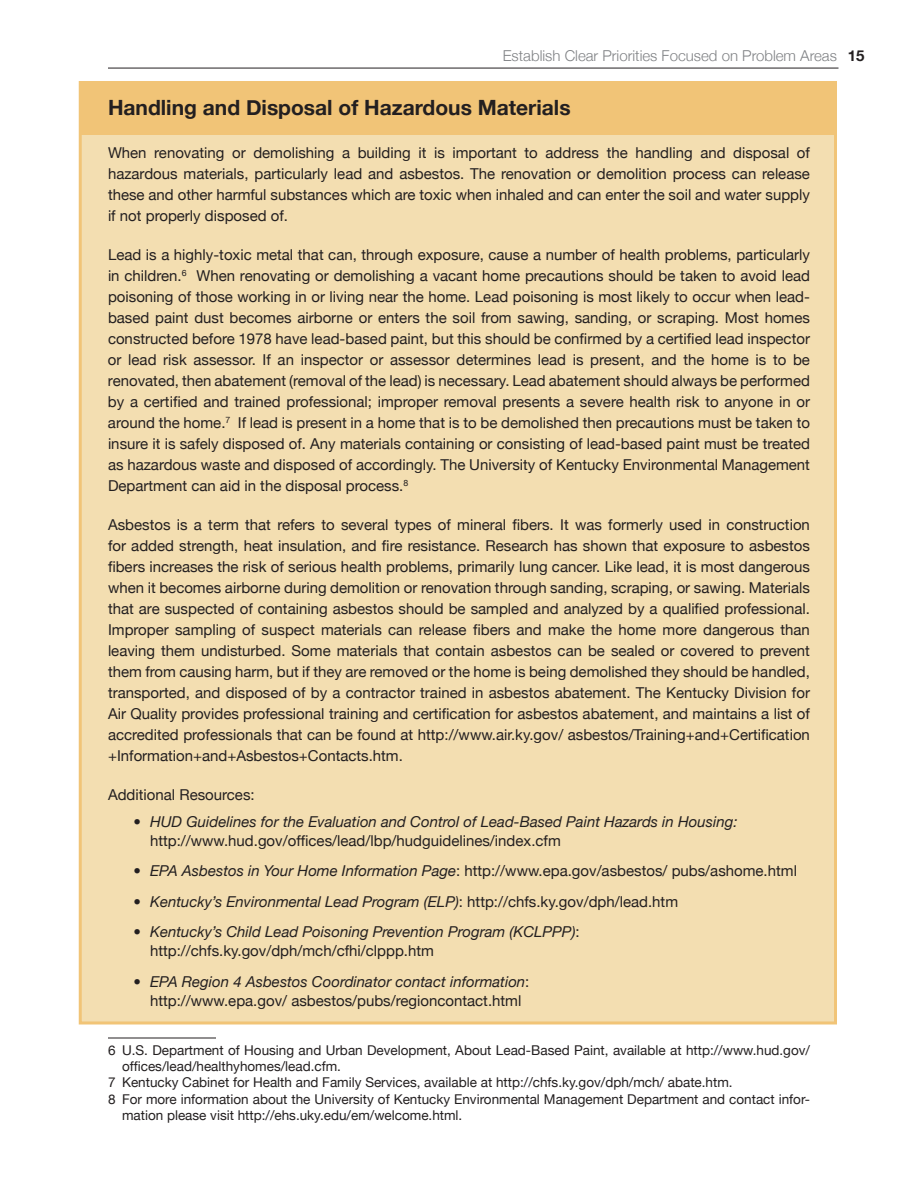
<style>
.page{position:relative;width:918px;height:1188px;background:#fff}
.page>*{position:absolute;margin:0;border:0;box-sizing:border-box;transform-origin:0 0}
.t1{font:700 21px "Helvetica Neue";color:#231f20}
.t2{font:15px/21px "Helvetica Neue";color:#231f20;text-align:justify}
.t3{font:italic 15px/19.5px "Helvetica Neue";color:#231f20}
.t4{font:300 15px "Helvetica Neue";color:#808285}
.t5{font:13.5px "Helvetica Neue";color:#231f20}
.s1{font-weight:700;color:#231f20}
.s2{font-style:normal}
.s3{font-style:italic}
</style>
<div class="page">
<hr style="left:108px;top:68px;width:730px;height:1px;background:#231f20">
<div style="left:80px;top:82px;width:756px;height:941px;background:#f3deb1"></div>
<div style="left:79px;top:81px;width:757px;height:54px;background:#f1c477"></div>
<hr style="left:108px;top:1038px;width:108px;height:1px;background:#231f20">
<p class="t4" style="left:503px;top:47px;width:363px">Establish Clear Priorities Focused on Problem Areas <span class="s1">15</span></p>
<h1 class="t1" style="left:108px;top:94px;width:464px">Handling and Disposal of Hazardous Materials</h1>
<p class="t2" style="left:108px;top:142px;width:704px">When renovating or demolishing a building it is important to address the handling and disposal of hazardous materials, particularly lead and asbestos. The renovation or demolition process can release these and other harmful substances which are toxic when inhaled and can enter the soil and water supply if not properly disposed of.</p>
<p class="t2" style="left:108px;top:244px;width:704px">Lead is a highly-toxic metal that can, through exposure, cause a number of health problems, particularly in children.<sup>6</sup> When renovating or demolishing a vacant home precautions should be taken to avoid lead poisoning of those working in or living near the home. Lead poisoning is most likely to occur when lead&shy;based paint dust becomes airborne or enters the soil from sawing, sanding, or scraping. Most homes constructed before 1978 have lead-based paint, but this should be confirmed by a certified lead inspector or lead risk assessor. If an inspector or assessor determines lead is present, and the home is to be renovated, then abatement (removal of the lead) is necessary. Lead abatement should always be performed by a certified and trained professional; improper removal presents a severe health risk to anyone in or around the home.<sup>7</sup> If lead is present in a home that is to be demolished then precautions must be taken to insure it is safely disposed of. Any materials containing or consisting of lead-based paint must be treated as hazardous waste and disposed of accordingly. The University of Kentucky Environmental Management Department can aid in the disposal process.<sup>8</sup></p>
<p class="t2" style="left:108px;top:514px;width:704px">Asbestos is a term that refers to several types of mineral fibers. It was formerly used in construction for added strength, heat insulation, and fire resistance. Research has shown that exposure to asbestos fibers increases the risk of serious health problems, primarily lung cancer. Like lead, it is most dangerous when it becomes airborne during demolition or renovation through sanding, scraping, or sawing. Materials that are suspected of containing asbestos should be sampled and analyzed by a qualified professional.<br>Improper sampling of suspect materials can release fibers and make the home more dangerous than leaving them undisturbed. Some materials that contain asbestos can be sealed or covered to prevent them from causing harm, but if they are removed or the home is being demolished they should be handled, transported, and disposed of by a contractor trained in asbestos abatement. The Kentucky Division for Air Quality provides professional training and certification for asbestos abatement, and maintains a list of accredited professionals that can be found at http://www.air.ky.gov/ asbestos/Training+and+Certification +Information+and+Asbestos+Contacts.htm.</p>
<p class="t2" style="left:108px;top:784px;width:148px">Additional Resources:</p>
<p class="t3" style="left:150px;top:811px;width:589px;text-indent:-16px"><span class="s2">•</span> HUD Guidelines for the Evaluation and Control of Lead-Based Paint Hazards in Housing: <span class="s2">http://www.hud.gov/offices/lead/lbp/hudguidelines/index.cfm</span></p>
<p class="t2" style="left:134px;top:860px;width:665px">• <span class="s3">EPA Asbestos in Your Home Information Page</span>: http://www.epa.gov/asbestos/ pubs/ashome.html</p>
<p class="t3" style="left:134px;top:891px;width:546px"><span class="s2">•</span> Kentucky’s Environmental Lead Program (ELP)<span class="s2">: http://chfs.ky.gov/dph/lead.htm</span></p>
<p class="t3" style="left:150px;top:922px;width:431px;text-indent:-16px"><span class="s2">•</span> Kentucky’s Child Lead Poisoning Prevention Program (KCLPPP)<span class="s2">: http://chfs.ky.gov/dph/mch/cfhi/clppp.htm</span></p>
<p class="t2" style="left:134px;top:971px;width:397px;line-height:19.5px;text-align:center">• <span class="s3">EPA Region 4 Asbestos Coordinator contact information</span>: http://www.epa.gov/ asbestos/pubs/regioncontact.html</p>
<p class="t5" style="left:108px;top:1042px;width:704px">6 U.S. Department of Housing and Urban Development, About Lead-Based Paint, available at http://www.hud.gov/</p>
<p class="t5" style="left:122px;top:1058px;width:221px">offices/lead/healthyhomes/lead.cfm.</p>
<p class="t5" style="left:108px;top:1075px;width:626px">7 Kentucky Cabinet for Health and Family Services, available at http://chfs.ky.gov/dph/mch/ abate.htm.</p>
<p class="t5" style="left:108px;top:1091px;width:704px">8 For more information about the University of Kentucky Environmental Management Department and contact infor-</p>
<p class="t5" style="left:122px;top:1108px;width:342px">mation please visit http://ehs.uky.edu/em/welcome.html.</p>
</div>
